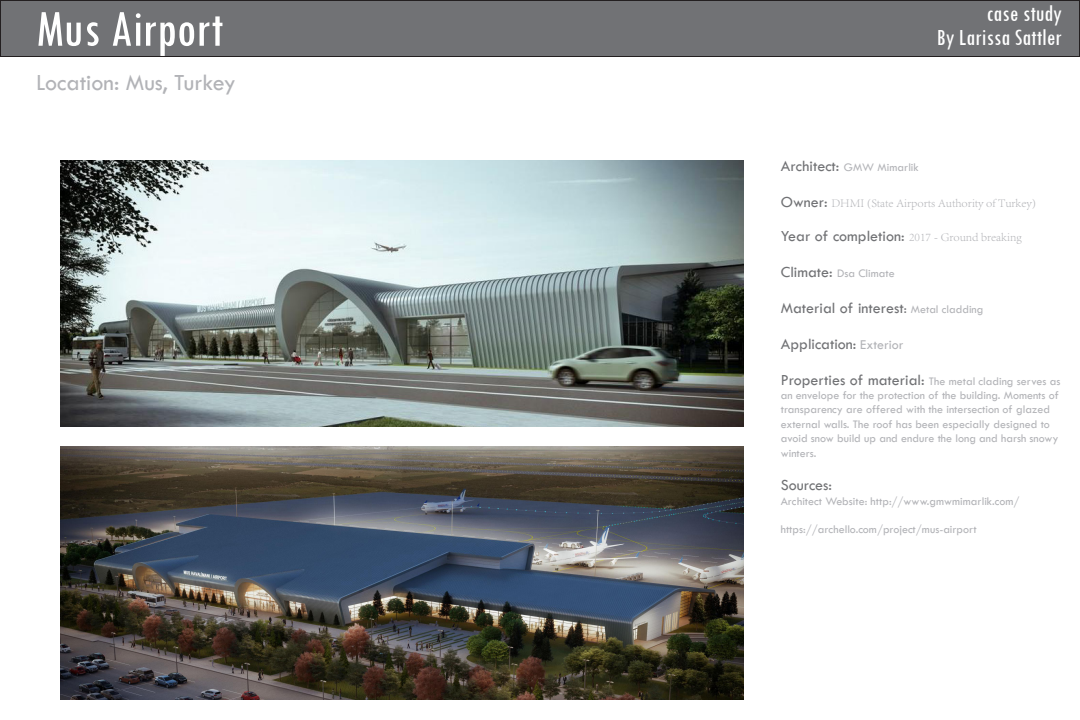
<style>
.page{position:relative;width:1080px;height:720px;background:#fff}
.page>*{position:absolute;margin:0;border:0;box-sizing:border-box;transform-origin:0 0}
.t1{font:condensed 54px "Tw Cen";color:#fff}
.t2{font:condensed 24px "Tw Cen";color:#fff}
.t3{font:24px "Tw Cen";color:#b2b3b7}
.t4{font:16px "Tw Cen";color:#717275}
.t5{font:12px/14.4px "Tw Cen";color:#b2b3b7}
.t6{font:300 12px "Adobe Song Std";color:#b2b3b7}
.s1{font-size:16px;color:#717275}
.s2{font-family:"Tw Cen";font-weight:400;font-size:16px;color:#717275}
.s3{font-size:14px}
.s4{font-size:12px;color:#b2b3b7}
.s5{font-size:14px;color:#b2b3b7}
</style>
<div class="page">
<div style="left:0;top:0;width:1079px;height:56px;background:#717275"></div>
<div style="left:0;top:0;width:1080px;height:57px;border:1px solid #231f20"></div>
<img style="left:60px;top:160px;width:684px;height:266px">
<img style="left:60px;top:446px;width:684px;height:254px">
<p class="t1" style="left:36px;top:-4px;width:189px">Mus Airport</p>
<p class="t2" style="left:987px;top:-1px;width:77px">case study</p>
<p class="t2" style="left:937px;top:23px;width:126px">By Larissa Sattler</p>
<p class="t3" style="left:36px;top:68px;width:201px">Location: Mus, Turkey</p>
<p class="t5" style="left:781px;top:160px;width:140px"><span class="s1">Architect:</span> GMW Mimarlik</p>
<p class="t6" style="left:781px;top:196px;width:257px"><span class="s2">Owner:</span> DHMI (State Airports Authority of Turkey)</p>
<p class="t6" style="left:781px;top:230px;width:242px"><span class="s2">Year of completion:</span> 2017 - Ground breaking</p>
<p class="t5" style="left:781px;top:266px;width:116px"><span class="s1">Climate:</span> Dsa Climate</p>
<p class="t4" style="left:781px;top:298px;width:204px">Material of interest<span class="s3">:</span> <span class="s4">Metal cladding</span></p>
<p class="t4" style="left:781px;top:334px;width:124px">Application: <span class="s5">Exterior</span></p>
<p class="t5" style="left:781px;top:374px;width:281px"><span class="s1">Properties of material:</span> The metal clading serves as an envelope for the protection of the building. Moments of transparency are offered with the intersection of glazed external walls. The roof has been especially designed to avoid snow build up and endure the long and harsh snowy winters.</p>
<p class="t4" style="left:781px;top:476px;width:53px">Sources:</p>
<p class="t5" style="left:781px;top:494px;width:240px">Architect Website: http://www.gmwmimarlik.com/</p>
<p class="t5" style="left:781px;top:522px;width:197px">https://archello.com/project/mus-airport</p>
</div>
